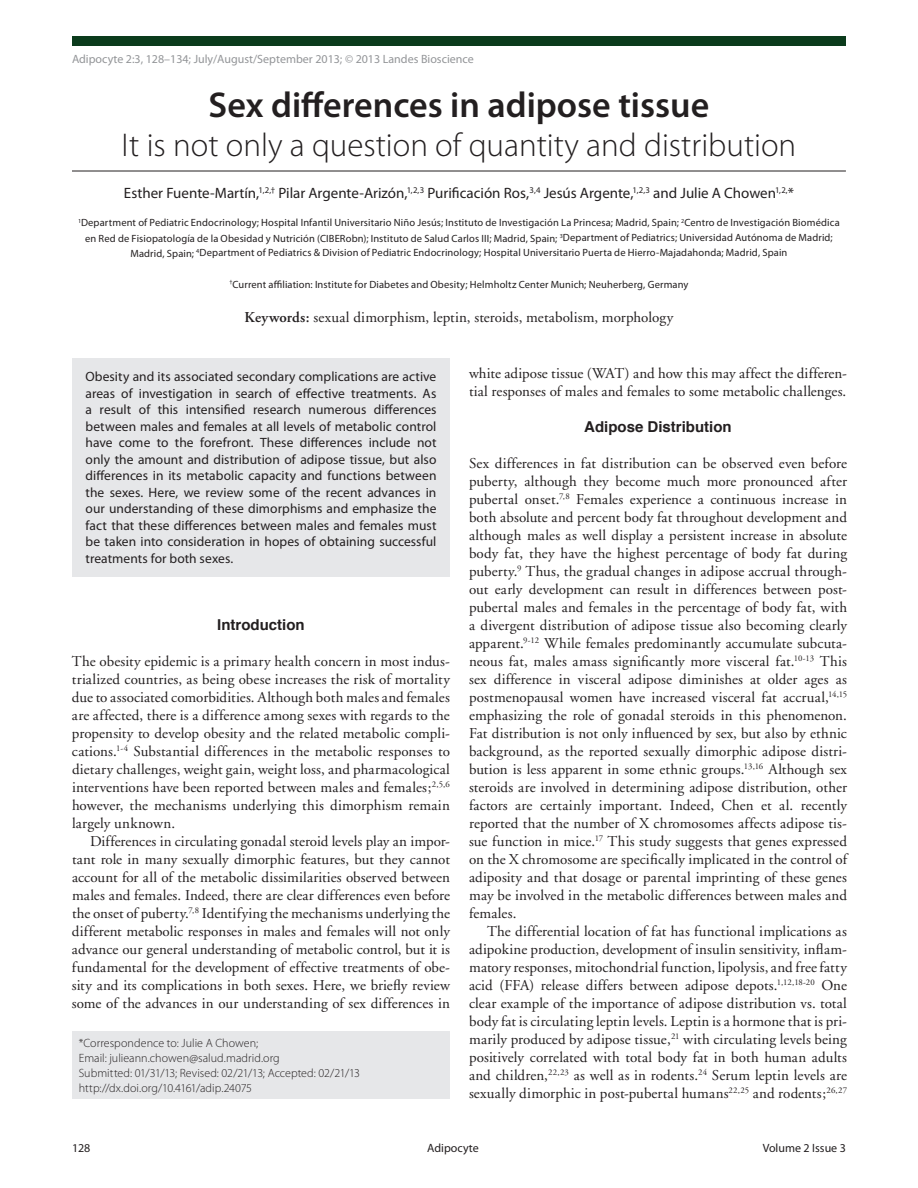
<style>
.page{position:relative;width:918px;height:1188px;background:#fff}
.page>*{position:absolute;margin:0;border:0;box-sizing:border-box;transform-origin:0 0}
.t1{font:600 36px "Myriad Pro";color:#231f20}
.t2{font:300 33px "Myriad Pro";color:#231f20}
.t3{font:15px/18px "Adobe Garamond";letter-spacing:.005em;color:#231f20;text-align:justify}
.t4{font:15px "Myriad Pro";color:#231f20}
.t5{font:700 15px "Helvetica";color:#231f20}
.t6{font:13.5px/16.5px "Myriad Pro";letter-spacing:.005em;color:#231f20;text-align:justify}
.t7{font:300 12px/15px "Myriad Pro";color:#231f20}
.t8{font:12px "Myriad Pro";color:#939598}
.t9{font:12px "Myriad Pro";color:#231f20}
.t10{font:10.5px/15px "Myriad Pro";letter-spacing:.01em;color:#231f20;text-align:center}
.s1{font-weight:600}
</style>
<div class="page">
<div style="left:72px;top:36px;width:774px;height:10px;background:#0b3b1c"></div>
<div style="left:72px;top:1031px;width:378px;height:68px;background:#e6e7e9"></div>
<div style="left:72px;top:358px;width:378px;height:218px;background:#e6e7e9"></div>
<hr style="left:72px;top:171px;width:774px;height:1px;background:#231f20">
<p class="t8" style="left:72px;top:52px;width:403px">Adipocyte 2:3, 128–134; July/August/September 2013; © 2013 Landes Bioscience</p>
<h1 class="t1" style="left:209px;top:82px;width:502px">Sex differences in adipose tissue</h1>
<h2 class="t2" style="left:122px;top:125px;width:676px">It is not only a question of quantity and distribution</h2>
<p class="t4" style="left:124px;top:184px;width:672px">Esther Fuente-Martín,<sup>1,2,†</sup> Pilar Argente-Arizón,<sup>1,2,3</sup> Purificación Ros,<sup>3,4</sup> Jesús Argente,<sup>1,2,3</sup> and Julie A Chowen<sup>1,2,</sup>*</p>
<p class="t10" style="left:78px;top:215px;width:763px"><sup>1</sup>Department of Pediatric Endocrinology; Hospital Infantil Universitario Niño Jesús; Instituto de Investigación La Princesa; Madrid, Spain; <sup>2</sup>Centro de Investigación Biomédica en Red de Fisiopatología de la Obesidad y Nutrición (CIBERobn); Instituto de Salud Carlos III; Madrid, Spain; <sup>3</sup>Department of Pediatrics; Universidad Autónoma de Madrid;<br>Madrid, Spain; <sup>4</sup>Department of Pediatrics &amp; Division of Pediatric Endocrinology; Hospital Universitario Puerta de Hierro-Majadahonda; Madrid, Spain</p>
<p class="t10" style="left:229px;top:277px;width:461px"><sup>†</sup>Current affiliation: Institute for Diabetes and Obesity; Helmholtz Center Munich; Neuherberg, Germany</p>
<p class="t3" style="left:245px;top:309px;width:430px"><span class="s1">Keywords:</span> sexual dimorphism, leptin, steroids, metabolism, morphology</p>
<p class="t6" style="left:86px;top:368px;width:353px">Obesity and its associated secondary complications are active areas of investigation in search of effective treatments. As a result of this intensified research numerous differences between males and females at all levels of metabolic control have come to the forefront. These differences include not only the amount and distribution of adipose tissue, but also differences in its metabolic capacity and functions between the sexes. Here, we review some of the recent advances in our understanding of these dimorphisms and emphasize the fact that these differences between males and females must be taken into consideration in hopes of obtaining successful treatments for both sexes.</p>
<p class="t5" style="left:217px;top:613px;width:89px">Introduction</p>
<p class="t3" style="left:72px;top:653px;width:380px">The obesity epidemic is a primary health concern in most indus&shy;trialized countries, as being obese increases the risk of mortality due to associated comorbidities. Although both males and females are affected, there is a difference among sexes with regards to the propensity to develop obesity and the related metabolic compli&shy;cations.<sup>1-4</sup> Substantial differences in the metabolic responses to dietary challenges, weight gain, weight loss, and pharmacological interventions have been reported between males and females;<sup>2,5,6 </sup>however, the mechanisms underlying this dimorphism remain largely unknown.</p>
<p class="t3" style="left:72px;top:833px;width:380px;text-indent:18px">Differences in circulating gonadal steroid levels play an impor&shy;tant role in many sexually dimorphic features, but they cannot account for all of the metabolic dissimilarities observed between males and females. Indeed, there are clear differences even before the onset of puberty.<sup>7,8</sup> Identifying the mechanisms underlying the different metabolic responses in males and females will not only advance our general understanding of metabolic control, but it is fundamental for the development of effective treatments of obe&shy;sity and its complications in both sexes. Here, we briefly review some of the advances in our understanding of sex differences in</p>
<p class="t7" style="left:79px;top:1035px;width:283px">*Correspondence to: Julie A Chowen;<br>Email: julieann.chowen@salud.madrid.org<br>Submitted: 01/31/13; Revised: 02/21/13; Accepted: 02/21/13 http://dx.doi.org/10.4161/adip.24075</p>
<p class="t3" style="left:469px;top:365px;width:379px">white adipose tissue (WAT) and how this may affect the differen&shy;tial responses of males and females to some metabolic challenges.</p>
<p class="t5" style="left:584px;top:415px;width:149px">Adipose Distribution</p>
<p class="t3" style="left:469px;top:455px;width:380px">Sex differences in fat distribution can be observed even before puberty, although they become much more pronounced after pubertal onset.<sup>7,8</sup> Females experience a continuous increase in both absolute and percent body fat throughout development and although males as well display a persistent increase in absolute body fat, they have the highest percentage of body fat during puberty.<sup>9</sup> Thus, the gradual changes in adipose accrual through&shy;out early development can result in differences between post&shy;pubertal males and females in the percentage of body fat, with a divergent distribution of adipose tissue also becoming clearly apparent.<sup>9-12</sup> While females predominantly accumulate subcuta&shy;neous fat, males amass significantly more visceral fat.<sup>10-13</sup> This sex difference in visceral adipose diminishes at older ages as postmenopausal women have increased visceral fat accrual,<sup>14,15 </sup>emphasizing the role of gonadal steroids in this phenomenon.<br>Fat distribution is not only influenced by sex, but also by ethnic background, as the reported sexually dimorphic adipose distri&shy;bution is less apparent in some ethnic groups.<sup>13,16</sup> Although sex steroids are involved in determining adipose distribution, other factors are certainly important. Indeed, Chen et al. recently reported that the number of X chromosomes affects adipose tis&shy;sue function in mice.<sup>17</sup> This study suggests that genes expressed on the X chromosome are specifically implicated in the control of adiposity and that dosage or parental imprinting of these genes may be involved in the metabolic differences between males and females.</p>
<p class="t3" style="left:469px;top:923px;width:380px;text-indent:18px">The differential location of fat has functional implications as adipokine production, development of insulin sensitivity, inflam&shy;matory responses, mitochondrial function, lipolysis, and free fatty acid (FFA) release differs between adipose depots.<sup>1,12,18-20</sup> One clear example of the importance of adipose distribution vs. total body fat is circulating leptin levels. Leptin is a hormone that is pri&shy;marily produced by adipose tissue,<sup>21</sup> with circulating levels being positively correlated with total body fat in both human adults and children,<sup>22,23</sup> as well as in rodents.<sup>24</sup> Serum leptin levels are sexually dimorphic in post-pubertal humans<sup>22,25</sup> and rodents;<sup>26,27</sup></p>
<p class="t9" style="left:72px;top:1141px;width:20px">128</p>
<p class="t9" style="left:427px;top:1141px;width:53px">Adipocyte</p>
<p class="t9" style="left:763px;top:1141px;width:85px">Volume 2 Issue 3</p>
</div>
